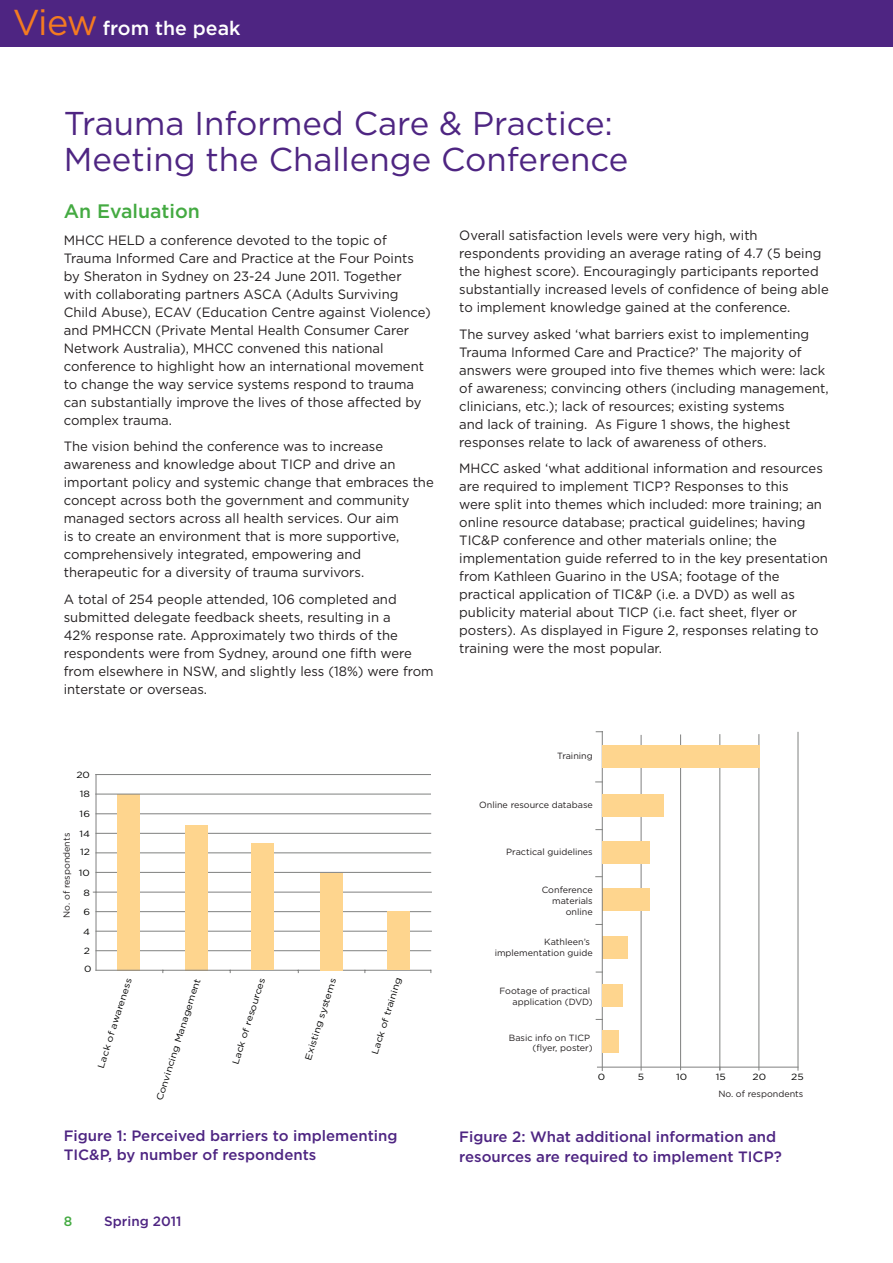
<style>
.page{position:relative;width:893px;height:1263px;background:#fff}
.page>*{position:absolute;margin:0;border:0;box-sizing:border-box;transform-origin:0 0}
.t1{font:33px/36px "Gotham";color:#4e2582}
.t2{font:500 19.5px "Gotham";color:#fff}
.t3{font:500 19.5px "Gotham";color:#44aa42}
.t4{font:500 15px/19.5px "Gotham";color:#4e2582}
.t5{font:13.5px/18px "Gotham";color:#231f20}
.t6{font:500 13.5px "Gotham";color:#4e2582}
.t7{font:500 13.5px "Gotham";color:#44aa42}
.t8{font:9px/10.8px "Gotham";color:#231f20;text-align:right}
.t9{font:9px "Gotham";color:#050504;scale:1.15 1}
.s1{font-weight:400;font-size:36px;color:#f47b21}
</style>
<div class="page">
<div style="left:0;top:0;width:893px;height:47px;background:#4e2582"></div>
<hr style="left:798px;top:732px;width:1px;height:338px;background:#808180">
<hr style="left:759px;top:735px;width:1px;height:335px;background:#808180">
<hr style="left:720px;top:735px;width:1px;height:335px;background:#808180">
<hr style="left:680px;top:735px;width:1px;height:335px;background:#808180">
<hr style="left:641px;top:735px;width:1px;height:335px;background:#808180">
<div style="left:602px;top:888px;width:47px;height:23px;background:#fed58e"></div>
<div style="left:602px;top:936px;width:25px;height:23px;background:#fed58e"></div>
<hr style="left:597px;top:1067px;width:201px;height:1px;background:#808180">
<hr style="left:602px;top:732px;width:1px;height:338px;background:#808180">
<div style="left:602px;top:841px;width:47px;height:23px;background:#fed58e"></div>
<div style="left:602px;top:794px;width:62px;height:23px;background:#fed58e"></div>
<div style="left:602px;top:745px;width:157px;height:23px;background:#fed58e"></div>
<div style="left:602px;top:984px;width:21px;height:23px;background:#fed58e"></div>
<div style="left:602px;top:1030px;width:17px;height:23px;background:#fed58e"></div>
<hr style="left:96px;top:950px;width:335px;height:1px;background:#808180">
<hr style="left:96px;top:931px;width:335px;height:1px;background:#808180">
<hr style="left:96px;top:911px;width:335px;height:1px;background:#808180">
<hr style="left:96px;top:892px;width:335px;height:1px;background:#808180">
<hr style="left:96px;top:872px;width:335px;height:1px;background:#808180">
<hr style="left:96px;top:852px;width:335px;height:1px;background:#808180">
<hr style="left:96px;top:833px;width:335px;height:1px;background:#808180">
<hr style="left:96px;top:813px;width:335px;height:1px;background:#808180">
<div style="left:185px;top:825px;width:23px;height:145px;background:#fed58e"></div>
<div style="left:117px;top:794px;width:23px;height:176px;background:#fed58e"></div>
<hr style="left:96px;top:775px;width:1px;height:195px;background:#808180">
<hr style="left:96px;top:970px;width:335px;height:1px;background:#808180">
<hr style="left:96px;top:794px;width:334px;height:1px;background:#808180">
<hr style="left:96px;top:774px;width:334px;height:1px;background:#808180">
<div style="left:251px;top:843px;width:22px;height:127px;background:#fed58e"></div>
<div style="left:320px;top:872px;width:23px;height:98px;background:#fed58e"></div>
<div style="left:387px;top:912px;width:23px;height:58px;background:#fed58e"></div>
<h2 class="t2" style="left:13px;top:17px;width:229px"><span class="s1">View</span> from the peak</h2>
<h1 class="t1" style="left:64px;top:104px;width:566px">Trauma Informed Care &amp; Practice:<br>Meeting the Challenge Conference</h1>
<h2 class="t3" style="left:64px;top:200px;width:138px">An Evaluation</h2>
<p class="t5" style="left:64px;top:231px;width:368px">MH CC HE LD a conference devoted to the topic of Trauma Informed Care and Practice at the Four Points by Sheraton in Sydney on 23-24 June 2011. Together with collaborating partners ASCA (Adults Surviving Child Abuse), ECAV (Education Centre against Violence) and PMH</p>
<p class="t5" style="left:64px;top:321px;width:362px;text-indent:58px">CCN (Private Mental Health Consumer Carer Network Australia), MH CC convened this national conference to highlight how an international movement to change the way service systems respond to trauma can substantially improve the lives of those affected by complex trauma.</p>
<p class="t5" style="left:64px;top:437px;width:371px">The vision behind the conference was to increase awareness and knowledge about TICP and drive an important policy and systemic change that embraces the concept across both the government and community managed sectors across all health services. Our aim<br>is to create an environment that is more supportive, comprehensively integrated, empowering and therapeutic for a diversity of trauma survivors.</p>
<p class="t5" style="left:64px;top:590px;width:371px">A total of 254 people attended, 106 completed and submitted delegate feedback sheets, resulting in a<br>42% response rate. Approximately two thirds of the respondents were from Sydney, around one fifth were from elsewhere in NSW, and slightly less (18%) were from interstate or overseas.</p>
<p class="t9" style="left:76px;top:770px;width:13px">20</p>
<p class="t9" style="left:80px;top:789px;width:10px">18</p>
<p class="t8" style="left:61px;top:918px;width:87px;rotate:-90deg">No. of respondents</p>
<p class="t9" style="left:80px;top:809px;width:11px">16</p>
<p class="t9" style="left:79px;top:828px;width:11px">14</p>
<p class="t9" style="left:80px;top:847px;width:10px">12</p>
<p class="t9" style="left:79px;top:867px;width:11px">10</p>
<p class="t9" style="left:84px;top:887px;width:7px">8</p>
<p class="t9" style="left:83px;top:907px;width:7px">6</p>
<p class="t9" style="left:83px;top:927px;width:8px">4</p>
<p class="t9" style="left:84px;top:945px;width:7px">2</p>
<p class="t9" style="left:84px;top:964px;width:8px">0</p>
<p class="t9" style="left:95px;top:1066px;width:83px;rotate:-72deg">Lack of awareness</p>
<p class="t9" style="left:154px;top:1098px;width:112px;rotate:-72deg">Convincing Management</p>
<p class="t9" style="left:230px;top:1062px;width:80px;rotate:-72deg">Lack of resources</p>
<p class="t9" style="left:303px;top:1058px;width:75px;rotate:-72deg">Existing systems</p>
<p class="t9" style="left:369px;top:1052px;width:71px;rotate:-72deg">Lack of training</p>
<p class="t4" style="left:64px;top:1125px;width:335px">Figure 1: Perceived barriers to implementing<br>TIC&amp;P, by number of respondents</p>
<p class="t7" style="left:64px;top:1213px;width:10px">8</p>
<p class="t6" style="left:104px;top:1213px;width:79px">Spring 2011</p>
<p class="t5" style="left:459px;top:226px;width:371px">Overall satisfaction levels were very high, with respondents providing an average rating of 4.7 (5 being the highest score). Encouragingly participants reported substantially increased levels of confidence of being able to implement knowledge gained at the conference.</p>
<p class="t5" style="left:459px;top:325px;width:371px">The survey asked ‘what barriers exist to implementing Trauma Informed Care and Practice?’ The majority of answers were grouped into five themes which were: lack of awareness; convincing others (including management, clinicians, etc.); lack of resources; existing systems<br>and lack of training. As Figure 1 shows, the highest responses relate to lack of awareness of others.</p>
<p class="t5" style="left:459px;top:459px;width:370px">MH CC asked ‘what additional information and resources are required to implement TICP? Responses to this<br>were split into themes which included: more training; an online resource database; practical guidelines; having TIC&amp;P conference and other materials online; the implementation guide referred to in the key presentation from Kathleen Guarino in the USA; footage of the practical application of TIC&amp;P (i.e. a DVD) as well as publicity material about TICP (i.e. fact sheet, flyer or posters). As displayed in Figure 2, responses relating to training were the most popular.</p>
<p class="t8" style="left:557px;top:750px;width:37px">Training</p>
<p class="t8" style="left:479px;top:800px;width:115px">Online resource database</p>
<p class="t8" style="left:506px;top:846px;width:88px">Practical guidelines</p>
<p class="t8" style="left:542px;top:884px;width:53px">Conference materials online</p>
<p class="t8" style="left:495px;top:937px;width:100px;text-align:left;text-indent:50px">Kathleen’s implementation guide</p>
<p class="t8" style="left:499px;top:985px;width:95px">Footage of practical application (DVD)</p>
<p class="t8" style="left:532px;top:1032px;width:62px;text-align:left;text-indent:-24px">Basic info on TICP (flyer, poster)</p>
<p class="t9" style="left:598px;top:1072px;width:8px">0</p>
<p class="t9" style="left:638px;top:1072px;width:7px">5</p>
<p class="t9" style="left:676px;top:1072px;width:11px">10</p>
<p class="t9" style="left:716px;top:1072px;width:10px">15</p>
<p class="t9" style="left:753px;top:1072px;width:13px">20</p>
<p class="t9" style="left:791px;top:1072px;width:12px">25</p>
<p class="t8" style="left:718px;top:1088px;width:87px">No. of respondents</p>
<p class="t4" style="left:459px;top:1127px;width:324px">Figure 2: What additional information and resources are required to implement TICP?</p>
</div>
